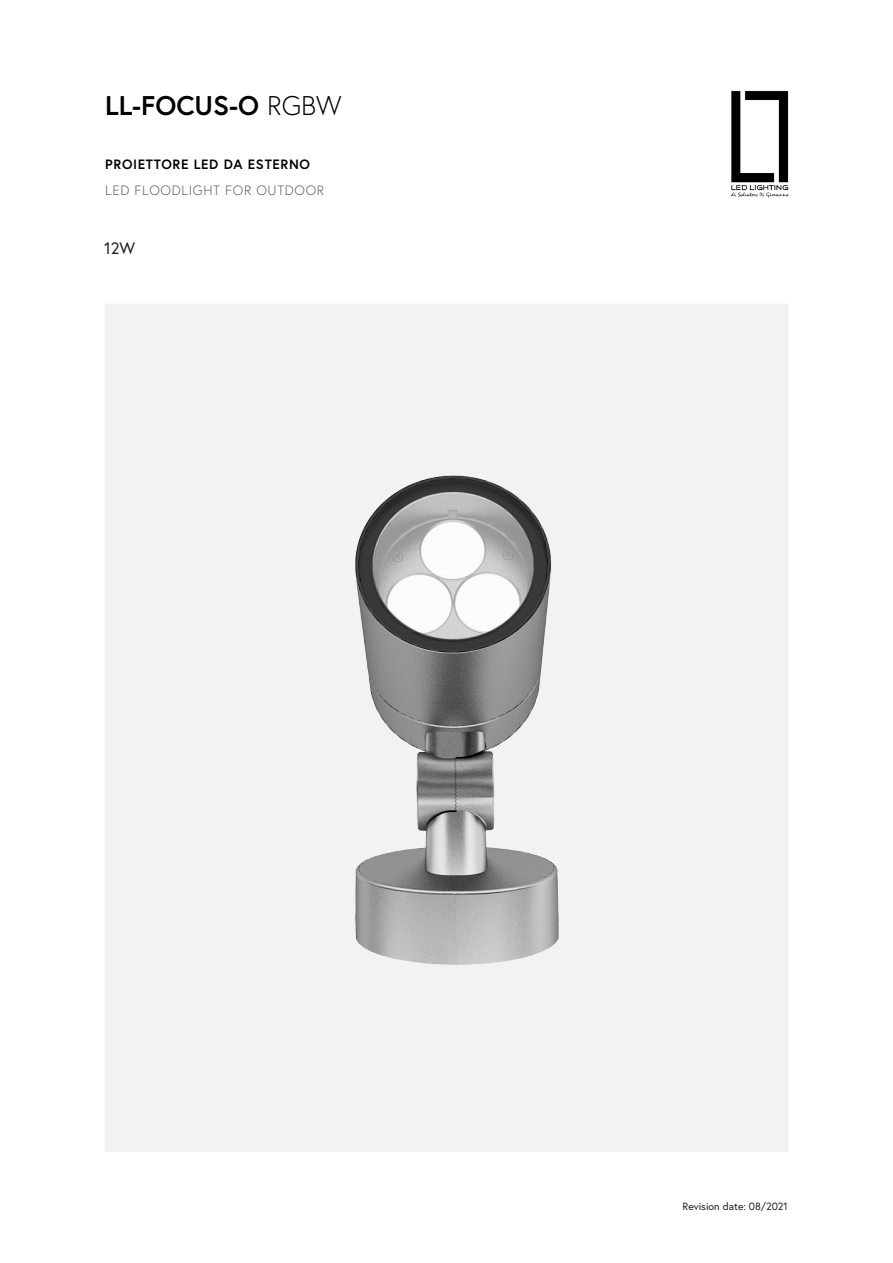
<style>
.page{position:relative;width:893px;height:1263px;background:#fff}
.page>*{position:absolute;margin:0;border:0;box-sizing:border-box;transform-origin:0 0}
.t1{font:700 27px "Europa";color:#000}
.t2{font:16.5px "Europa";color:#231f20}
.t3{font:300 13.5px "Europa";letter-spacing:.05em;color:#545557}
.t4{font:700 13.5px "Europa";letter-spacing:.05em;color:#000}
.t5{font:10.5px "Europa";color:#231f20}
.s1{font-weight:300}
</style>
<div class="page">
<div style="left:105px;top:304px;width:683px;height:847px;background:#f2f2f2"></div>
<img style="left:355px;top:475px;width:204px;height:490px">
<img style="left:731px;top:90px;width:58px;height:108px">
<p class="t1" style="left:105px;top:87px;width:238px">LL-FOCUS-O <span class="s1">RGBW</span></p>
<p class="t4" style="left:105px;top:155px;width:206px">PROIETTORE LED DA ESTERNO</p>
<p class="t3" style="left:105px;top:182px;width:220px">LED FLOODLIGHT FOR OUTDOOR</p>
<p class="t2" style="left:104px;top:238px;width:33px">12W</p>
<p class="t5" style="left:683px;top:1199px;width:107px">Revision date: 08/2021</p>
</div>
